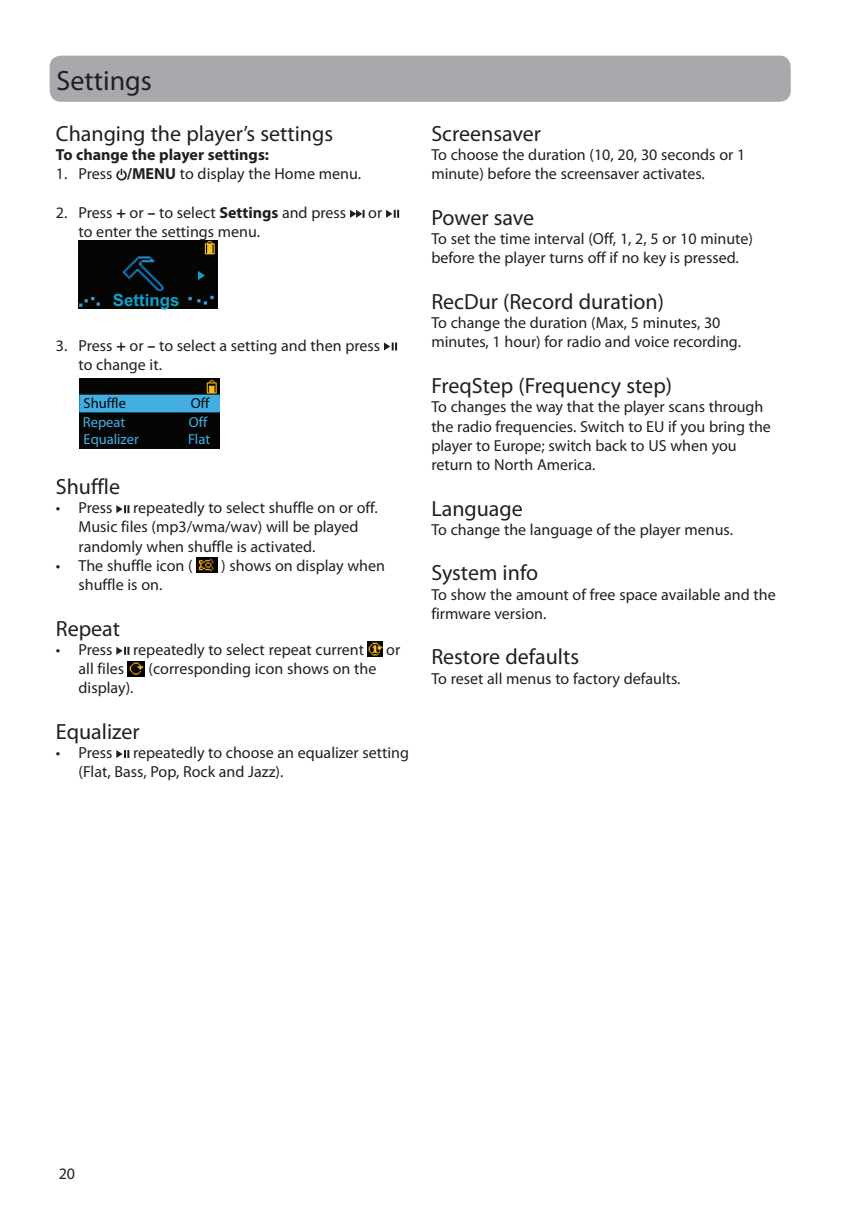
<style>
.page{position:relative;width:851px;height:1225px;background:#fff}
.page>*{position:absolute;margin:0;border:0;box-sizing:border-box;transform-origin:0 0}
.t1{font:28px "Myriad Pro";color:#231f20}
.t2{font:22px "Myriad Pro";color:#231f20}
.t3{font:700 17px "Arial";color:#13a0c6}
.t4{font:16px/19.2px "Myriad Pro";color:#231f20}
.t5{font:700 16px "Myriad Pro";color:#231f20}
.t6{font:14.6px "Myriad";color:#44aee3}
.t7{font:14.6px "Myriad";color:#050504}
.s1{font-weight:700}
</style>
<div class="page">
<div style="left:116px;top:170px;width:11px;height:10px;border:2px solid #231f20;border-radius:50%"></div>
<svg style="left:120px;top:168px;width:3px;height:8px"></svg>
<svg style="left:350px;top:210px;width:14px;height:8px"></svg>
<svg style="left:386px;top:210px;width:13px;height:8px"></svg>
<img style="left:79px;top:240px;width:138px;height:69px">
<div style="left:104px;top:289px;width:41px;height:18px;background:#050504"></div>
<div style="left:144px;top:292px;width:41px;height:15px;background:#050504"></div>
<div style="left:144px;top:287px;width:7px;height:16px;background:#050504"></div>
<div style="left:161px;top:302px;width:15px;height:7px;background:#050504"></div>
<div style="left:80px;top:240px;width:123px;height:16px;background:#050504"></div>
<svg style="left:198px;top:271px;width:7px;height:9px"></svg>
<svg style="left:384px;top:342px;width:13px;height:8px"></svg>
<img style="left:79px;top:378px;width:141px;height:70px">
<div style="left:81px;top:395px;width:133px;height:16px;background:#44aee3"></div>
<div style="left:81px;top:413px;width:66px;height:19px;background:#050504"></div>
<div style="left:81px;top:432px;width:136px;height:15px;background:#050504"></div>
<div style="left:80px;top:378px;width:124px;height:16px;background:#050504"></div>
<svg style="left:116px;top:505px;width:13px;height:8px"></svg>
<img style="left:196px;top:558px;width:21px;height:15px">
<svg style="left:116px;top:647px;width:13px;height:8px"></svg>
<img style="left:368px;top:642px;width:14px;height:15px">
<img style="left:128px;top:661px;width:17px;height:15px">
<svg style="left:116px;top:750px;width:13px;height:8px"></svg>
<div style="left:50px;top:56px;width:740px;height:46px;background:#a8a9ad;border-radius:11px"></div>
<h1 class="t1" style="left:57px;top:70px;width:97px">Settings</h1>
<h2 class="t2" style="left:56px;top:125px;width:279px">Changing the player’s settings</h2>
<p class="t5" style="left:56px;top:149px;width:215px">To change the player settings:</p>
<p class="t4" style="left:56px;top:165px;width:306px">1. Press <span class="s1">/MENU</span> to display the Home menu.</p>
<p class="t4" style="left:56px;top:204px;width:292px">2. Press <span class="s1">+</span> or <span class="s1">–</span> to select <span class="s1">Settings</span> and press</p>
<p class="t4" style="left:368px;top:204px;width:16px">or</p>
<p class="t4" style="left:79px;top:223px;width:183px">to enter the settings menu.</p>
<p class="t3" style="left:113px;top:293px;width:68px">Settings</p>
<p class="t4" style="left:79px;top:336px;width:303px;text-indent:-23px">3. Press <span class="s1">+</span> or <span class="s1">–</span> to select a setting and then press to change it.</p>
<p class="t7" style="left:83px;top:398px;width:44px">Shuffle</p>
<p class="t7" style="left:191px;top:398px;width:20px">Off</p>
<p class="t6" style="left:83px;top:434px;width:57px">Equalizer</p>
<p class="t6" style="left:188px;top:434px;width:24px">Flat</p>
<p class="t6" style="left:83px;top:416px;width:44px">Repeat</p>
<p class="t6" style="left:189px;top:416px;width:20px">Off</p>
<h2 class="t2" style="left:56px;top:478px;width:66px">Shuffle</h2>
<p class="t4" style="left:56px;top:499px;width:58px">• Press</p>
<p class="t4" style="left:79px;top:499px;width:300px;text-indent:55px">repeatedly to select shuffle on or off.<br>Music files (mp3/wma/wav) will be played randomly when shuffle is activated.</p>
<p class="t4" style="left:56px;top:557px;width:138px">• The shuffle icon (</p>
<p class="t4" style="left:221px;top:557px;width:165px">) shows on display when</p>
<p class="t4" style="left:79px;top:576px;width:85px">shuffle is on.</p>
<h2 class="t2" style="left:56px;top:620px;width:66px">Repeat</h2>
<p class="t4" style="left:56px;top:641px;width:58px">• Press</p>
<p class="t4" style="left:133px;top:641px;width:232px">repeatedly to select repeat current</p>
<p class="t4" style="left:386px;top:641px;width:16px">or</p>
<p class="t4" style="left:79px;top:660px;width:47px">all files</p>
<p class="t4" style="left:149px;top:660px;width:229px">(corresponding icon shows on the</p>
<p class="t4" style="left:79px;top:679px;width:56px">display).</p>
<h2 class="t2" style="left:56px;top:723px;width:85px">Equalizer</h2>
<p class="t4" style="left:56px;top:744px;width:58px">• Press</p>
<p class="t4" style="left:79px;top:744px;width:332px;text-indent:54px">repeatedly to choose an equalizer setting (Flat, Bass, Pop, Rock and Jazz).</p>
<h2 class="t2" style="left:431px;top:125px;width:111px">Screensaver</h2>
<p class="t4" style="left:431px;top:146px;width:315px">To choose the duration (10, 20, 30 seconds or 1 minute) before the screensaver activates.</p>
<h2 class="t2" style="left:431px;top:209px;width:104px">Power save</h2>
<p class="t4" style="left:431px;top:230px;width:323px">To set the time interval (Off, 1, 2, 5 or 10 minute) before the player turns off if no key is pressed.</p>
<h2 class="t2" style="left:431px;top:293px;width:234px">RecDur (Record duration)</h2>
<p class="t4" style="left:431px;top:314px;width:311px">To change the duration (Max, 5 minutes, 30 minutes, 1 hour) for radio and voice recording.</p>
<h2 class="t2" style="left:431px;top:377px;width:242px">FreqStep (Frequency step)</h2>
<p class="t4" style="left:431px;top:398px;width:341px">To changes the way that the player scans through the radio frequencies. Switch to EU if you bring the player to Europe; switch back to US when you return to North America.</p>
<h2 class="t2" style="left:431px;top:500px;width:93px">Language</h2>
<p class="t4" style="left:431px;top:521px;width:303px">To change the language of the player menus.</p>
<h2 class="t2" style="left:431px;top:564px;width:108px">System info</h2>
<p class="t4" style="left:431px;top:585px;width:346px">To show the amount of free space available and the firmware version.</p>
<h2 class="t2" style="left:431px;top:648px;width:149px">Restore defaults</h2>
<p class="t4" style="left:431px;top:669px;width:251px">To reset all menus to factory defaults.</p>
<p class="t4" style="left:59px;top:1165px;width:18px">20</p>
</div>
